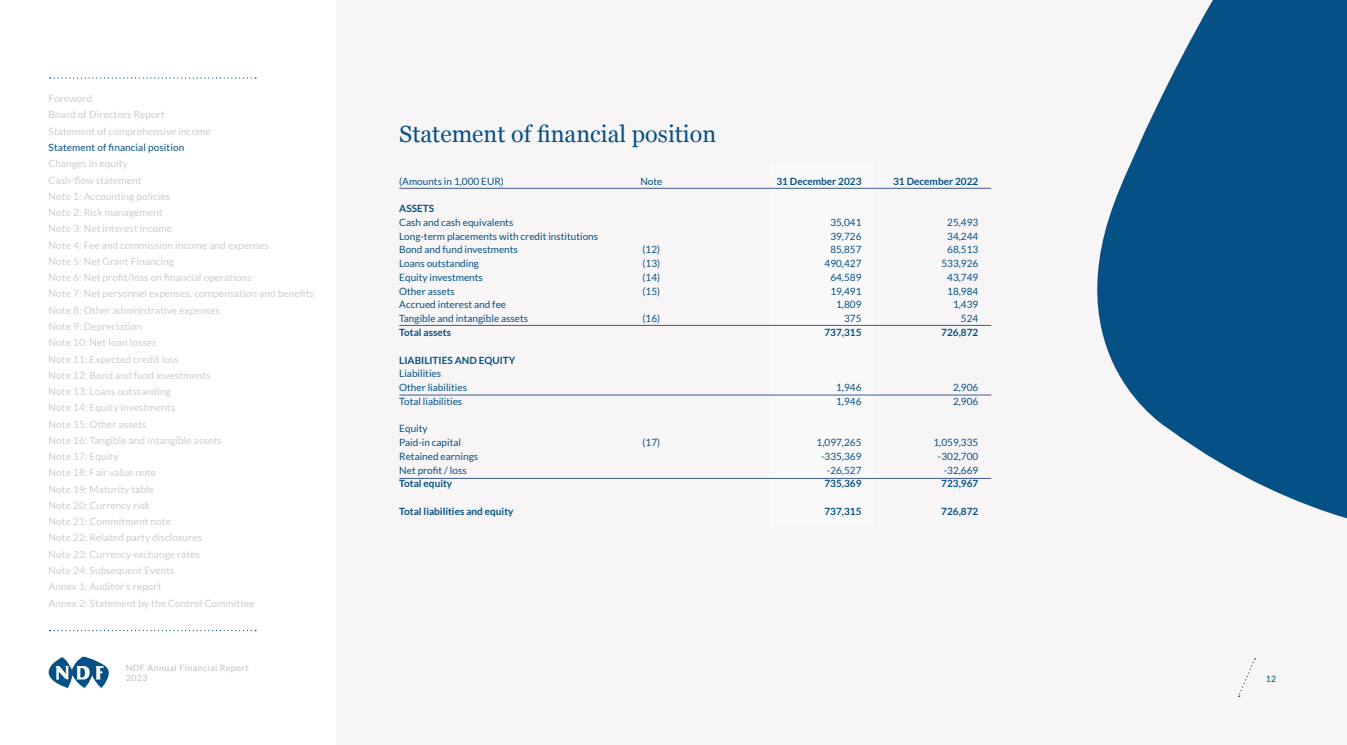
<style>
.page{position:relative;width:1347px;height:745px;background:#fff}
.page>*{position:absolute;margin:0;border:0;box-sizing:border-box;transform-origin:0 0}
.t1{font:23.38px "Georgia";color:#055186}
.t2{font:10px "Lato";letter-spacing:.01em;color:#cbccce}
.t3{font:10px "Lato";color:#055186}
.t4{font:700 10px "Lato";color:#055186}
.titre{font:8.75px/10px "Lato";letter-spacing:.05em;color:#bcbdc0}
.t5{font:8.75px "Lato";color:#055186}
</style>
<div class="page">
<svg style="left:50px;top:77px;width:206px;height:2px"></svg>
<svg style="left:48px;top:656px;width:61px;height:31px"></svg>
<div style="left:337px;top:0;width:1009px;height:744px;background:#f7f5f5"></div>
<svg style="left:1097px;top:0;width:249px;height:518px;fill:#055186"></svg>
<div style="left:770px;top:163px;width:103px;height:363px;background:#fff"></div>
<hr style="left:399px;top:188px;width:592px;height:1px;background:#3d5c99">
<hr style="left:399px;top:325px;width:592px;height:1px;background:#3d5c99">
<hr style="left:399px;top:478px;width:592px;height:1px;background:#3d5c99">
<hr style="left:399px;top:394px;width:592px;height:1px;background:#3d5c99">
<svg style="left:1238px;top:658px;width:17px;height:38px"></svg>
<p class="t2" style="left:49px;top:93px;width:45px">Foreword</p>
<p class="t2" style="left:49px;top:109px;width:118px">Board of Directors Report</p>
<p class="t2" style="left:49px;top:125px;width:164px">Statement of comprehensive income</p>
<p class="t3" style="left:49px;top:142px;width:137px">Statement of financial position</p>
<p class="t2" style="left:49px;top:158px;width:81px">Changes in equity</p>
<p class="t2" style="left:49px;top:174px;width:94px">Cash-flow statement</p>
<p class="t2" style="left:49px;top:190px;width:123px">Note 1: Accounting policies</p>
<p class="t2" style="left:49px;top:207px;width:115px">Note 2: Risk management</p>
<p class="t2" style="left:49px;top:223px;width:125px">Note 3: Net interest income</p>
<p class="t2" style="left:49px;top:239px;width:222px">Note 4: Fee and commission income and expenses</p>
<p class="t2" style="left:49px;top:255px;width:127px">Note 5: Net Grant Financing</p>
<p class="t2" style="left:49px;top:272px;width:204px">Note 6: Net profit/loss on financial operations</p>
<p class="t2" style="left:49px;top:288px;width:267px">Note 7: Net personnel expenses, compensation and benefits</p>
<p class="t2" style="left:49px;top:304px;width:173px">Note 8: Other administrative expenses</p>
<p class="t2" style="left:49px;top:320px;width:95px">Note 9: Depreciation</p>
<p class="t2" style="left:49px;top:337px;width:109px">Note 10: Net loan losses</p>
<p class="t2" style="left:49px;top:353px;width:132px">Note 11: Expected credit loss</p>
<p class="t2" style="left:49px;top:369px;width:163px">Note 12: Bond and fund investments</p>
<p class="t2" style="left:49px;top:385px;width:124px">Note 13: Loans outstanding</p>
<p class="t2" style="left:49px;top:402px;width:128px">Note 14: Equity investments</p>
<p class="t2" style="left:49px;top:418px;width:99px">Note 15: Other assets</p>
<p class="t2" style="left:49px;top:434px;width:174px">Note 16: Tangible and intangible assets</p>
<p class="t2" style="left:49px;top:450px;width:71px">Note 17: Equity</p>
<p class="t2" style="left:49px;top:467px;width:109px">Note 18: Fair value note</p>
<p class="t2" style="left:49px;top:483px;width:107px">Note 19: Maturity table</p>
<p class="t2" style="left:49px;top:499px;width:103px">Note 20: Currency risk</p>
<p class="t2" style="left:49px;top:515px;width:124px">Note 21: Commitment note</p>
<p class="t2" style="left:49px;top:532px;width:155px">Note 22: Related party disclosures</p>
<p class="t2" style="left:49px;top:548px;width:153px">Note 23: Currency exchange rates</p>
<p class="t2" style="left:49px;top:564px;width:127px">Note 24: Subsequent Events</p>
<p class="t2" style="left:49px;top:580px;width:114px">Annex 1: Auditor’s report</p>
<p class="t2" style="left:49px;top:597px;width:208px">Annex 2: Statement by the Control Committee</p>
<p class="titre" style="left:126px;top:662px;width:124px">NDF Annual Financial Report<br>2023</p>
<p class="t1" style="left:399px;top:117px;width:318px">Statement of financial position</p>
<p class="t3" style="left:399px;top:175px;width:106px">(Amounts in 1,000 EUR)</p>
<p class="t4" style="left:399px;top:202px;width:36px">ASSETS</p>
<p class="t3" style="left:399px;top:216px;width:116px">Cash and cash equivalents</p>
<p class="t3" style="left:399px;top:230px;width:200px">Long-term placements with credit institutions</p>
<p class="t3" style="left:399px;top:244px;width:120px">Bond and fund investments</p>
<p class="t3" style="left:399px;top:258px;width:81px">Loans outstanding</p>
<p class="t3" style="left:399px;top:271px;width:85px">Equity investments</p>
<p class="t3" style="left:399px;top:285px;width:57px">Other assets</p>
<p class="t3" style="left:399px;top:299px;width:108px">Accrued interest and fee</p>
<p class="t3" style="left:399px;top:313px;width:130px">Tangible and intangible assets</p>
<p class="t4" style="left:399px;top:326px;width:53px">Total assets</p>
<p class="t4" style="left:399px;top:354px;width:118px">LIABILITIES AND EQUITY</p>
<p class="t3" style="left:399px;top:368px;width:43px">Liabilities</p>
<p class="t3" style="left:399px;top:381px;width:69px">Other liabilities</p>
<p class="t3" style="left:399px;top:395px;width:65px">Total liabilities</p>
<p class="t3" style="left:399px;top:423px;width:30px">Equity</p>
<p class="t3" style="left:399px;top:436px;width:63px">Paid-in capital</p>
<p class="t3" style="left:399px;top:450px;width:80px">Retained earnings</p>
<p class="t3" style="left:399px;top:464px;width:69px">Net profit / loss</p>
<p class="t4" style="left:399px;top:477px;width:54px">Total equity</p>
<p class="t4" style="left:399px;top:505px;width:116px">Total liabilities and equity</p>
<p class="t3" style="left:640px;top:175px;width:24px">Note</p>
<p class="t3" style="left:642px;top:244px;width:19px">(12)</p>
<p class="t3" style="left:642px;top:258px;width:19px">(13)</p>
<p class="t3" style="left:642px;top:271px;width:19px">(14)</p>
<p class="t3" style="left:642px;top:285px;width:19px">(15)</p>
<p class="t3" style="left:642px;top:313px;width:19px">(16)</p>
<p class="t3" style="left:642px;top:436px;width:19px">(17)</p>
<p class="t4" style="left:776px;top:175px;width:87px">31 December 2023</p>
<p class="t3" style="left:830px;top:216px;width:33px">35,041</p>
<p class="t3" style="left:830px;top:230px;width:33px">39,726</p>
<p class="t3" style="left:830px;top:244px;width:33px">85,857</p>
<p class="t3" style="left:824px;top:258px;width:38px">490,427</p>
<p class="t3" style="left:830px;top:271px;width:33px">64,589</p>
<p class="t3" style="left:830px;top:285px;width:33px">19,491</p>
<p class="t3" style="left:836px;top:299px;width:27px">1,809</p>
<p class="t3" style="left:844px;top:313px;width:19px">375</p>
<p class="t4" style="left:824px;top:326px;width:39px">737,315</p>
<p class="t3" style="left:836px;top:381px;width:27px">1,946</p>
<p class="t3" style="left:836px;top:395px;width:27px">1,946</p>
<p class="t3" style="left:816px;top:436px;width:46px">1,097,265</p>
<p class="t3" style="left:821px;top:450px;width:42px">-335,369</p>
<p class="t3" style="left:827px;top:464px;width:36px">-26,527</p>
<p class="t4" style="left:824px;top:477px;width:39px">735,369</p>
<p class="t4" style="left:824px;top:505px;width:39px">737,315</p>
<p class="t4" style="left:893px;top:175px;width:87px">31 December 2022</p>
<p class="t3" style="left:947px;top:216px;width:33px">25,493</p>
<p class="t3" style="left:947px;top:230px;width:33px">34,244</p>
<p class="t3" style="left:947px;top:244px;width:33px">68,513</p>
<p class="t3" style="left:941px;top:258px;width:38px">533,926</p>
<p class="t3" style="left:947px;top:271px;width:33px">43,749</p>
<p class="t3" style="left:947px;top:285px;width:33px">18,984</p>
<p class="t3" style="left:953px;top:299px;width:27px">1,439</p>
<p class="t3" style="left:961px;top:313px;width:19px">524</p>
<p class="t4" style="left:941px;top:326px;width:39px">726,872</p>
<p class="t3" style="left:953px;top:381px;width:27px">2,906</p>
<p class="t3" style="left:953px;top:395px;width:27px">2,906</p>
<p class="t3" style="left:933px;top:436px;width:46px">1,059,335</p>
<p class="t3" style="left:938px;top:450px;width:42px">-302,700</p>
<p class="t3" style="left:943px;top:464px;width:36px">-32,669</p>
<p class="t4" style="left:941px;top:477px;width:39px">723,967</p>
<p class="t4" style="left:941px;top:505px;width:39px">726,872</p>
<p class="t5" style="left:1265px;top:673px;width:12px">12</p>
</div>
